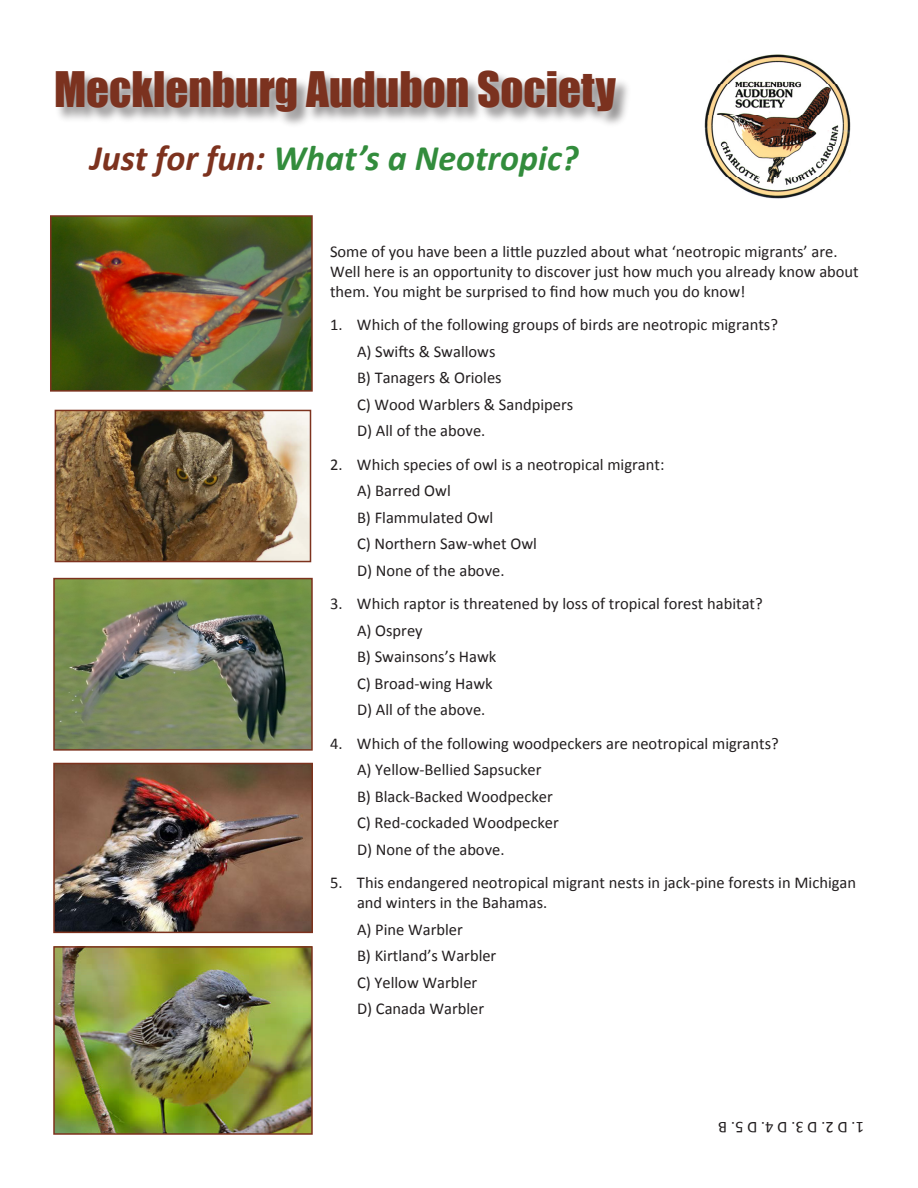
<style>
.page{position:relative;width:918px;height:1188px;background:#fff}
.page>*{position:absolute;margin:0;border:0;box-sizing:border-box;transform-origin:0 0}
.t1{font:45px "Impact";color:#7b321f}
.t2{font:italic 700 36px "Calibri";color:#328c3c}
.t3{font:16.5px/19.8px "Calibri";color:#231f20}
.s1{color:#7d321e}
</style>
<div class="page">
<img style="left:705px;top:54px;width:145px;height:145px">
<div style="left:53px;top:69px;width:580px;height:61px;background:#231f20;opacity:.5"></div>
<img style="left:53px;top:218px;width:257px;height:171px">
<div style="left:50px;top:215px;width:263px;height:177px;border:2px solid #7d321e"></div>
<img style="left:58px;top:413px;width:250px;height:146px">
<div style="left:55px;top:410px;width:256px;height:152px;border:2px solid #7d321e"></div>
<img style="left:56px;top:581px;width:254px;height:167px">
<div style="left:53px;top:578px;width:260px;height:173px;border:2px solid #7d321e"></div>
<img style="left:56px;top:766px;width:254px;height:164px">
<div style="left:53px;top:763px;width:260px;height:170px;border:2px solid #7d321e"></div>
<img style="left:56px;top:949px;width:254px;height:183px">
<div style="left:53px;top:946px;width:260px;height:189px;border:2px solid #7d321e"></div>
<p class="t1" style="left:54px;top:62px;width:563px">Mecklenburg Audubon Society</p>
<p class="t2" style="left:90px;top:135px;width:490px"><span class="s1">Just for fun:</span> What’s a Neotropic?</p>
<p class="t3" style="left:330px;top:241px;width:530px">Some of you have been a little puzzled about what ‘neotropic migrants’ are.<br>Well here is an opportunity to discover just how much you already know about them. You might be surprised to find how much you do know!</p>
<p class="t3" style="left:330px;top:314px;width:450px">1. Which of the following groups of birds are neotropic migrants?</p>
<p class="t3" style="left:357px;top:341px;width:140px">A) Swifts &amp; Swallows</p>
<p class="t3" style="left:357px;top:367px;width:146px">B) Tanagers &amp; Orioles</p>
<p class="t3" style="left:357px;top:394px;width:218px">C) Wood Warblers &amp; Sandpipers</p>
<p class="t3" style="left:357px;top:420px;width:130px">D) All of the above.</p>
<p class="t3" style="left:330px;top:454px;width:336px">2. Which species of owl is a neotropical migrant:</p>
<p class="t3" style="left:357px;top:480px;width:95px">A) Barred Owl</p>
<p class="t3" style="left:357px;top:507px;width:138px">B) Flammulated Owl</p>
<p class="t3" style="left:357px;top:533px;width:181px">C) Northern Saw-whet Owl</p>
<p class="t3" style="left:357px;top:560px;width:149px">D) None of the above.</p>
<p class="t3" style="left:330px;top:593px;width:434px">3. Which raptor is threatened by loss of tropical forest habitat?</p>
<p class="t3" style="left:357px;top:620px;width:67px">A) Osprey</p>
<p class="t3" style="left:357px;top:646px;width:141px">B) Swainsons’s Hawk</p>
<p class="t3" style="left:357px;top:673px;width:137px">C) Broad-wing Hawk</p>
<p class="t3" style="left:357px;top:699px;width:130px">D) All of the above.</p>
<p class="t3" style="left:330px;top:733px;width:450px">4. Which of the following woodpeckers are neotropical migrants?</p>
<p class="t3" style="left:357px;top:759px;width:186px">A) Yellow-Bellied Sapsucker</p>
<p class="t3" style="left:357px;top:786px;width:197px">B) Black-Backed Woodpecker</p>
<p class="t3" style="left:357px;top:812px;width:203px">C) Red-cockaded Woodpecker</p>
<p class="t3" style="left:357px;top:839px;width:149px">D) None of the above.</p>
<p class="t3" style="left:357px;top:872px;width:501px;text-indent:-27px">5. This endangered neotropical migrant nests in jack-pine forests in Michigan and winters in the Bahamas.</p>
<p class="t3" style="left:357px;top:918px;width:107px">A) Pine Warbler</p>
<p class="t3" style="left:357px;top:945px;width:141px">B) Kirtland’s Warbler</p>
<p class="t3" style="left:357px;top:972px;width:122px">C) Yellow Warbler</p>
<p class="t3" style="left:357px;top:998px;width:129px">D) Canada Warbler</p>
<p class="t3" style="left:864px;top:1138px;width:147px;rotate:-180deg">1. D 2. D 3. D 4. D 5. B</p>
</div>
